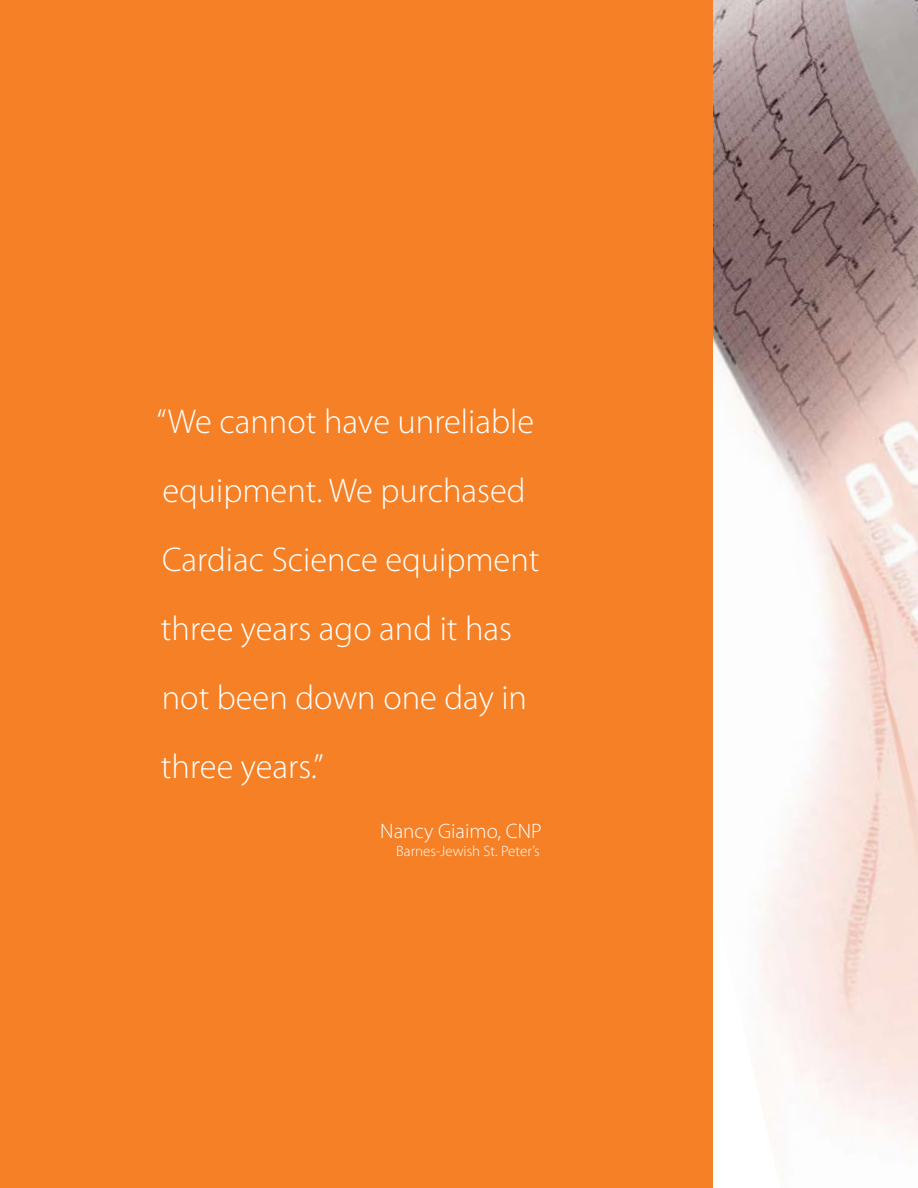
<style>
.page{position:relative;width:918px;height:1188px;background:#fff}
.page>*{position:absolute;margin:0;border:0;box-sizing:border-box;transform-origin:0 0}
.t1{font:300 34.5px/69px "Myriad Pro";color:#fff}
.t2{font:300 21px "Myriad Pro";color:#fff}
.t3{font:300 15px "Myriad Pro";color:#fff}
</style>
<div class="page">
<img style="left:713px;top:0;width:205px;height:1141px">
<div style="left:0;top:0;width:713px;height:1188px;background:#f58025"></div>
<p class="t1" style="left:156px;top:390px;width:385px">“We cannot have unreliable equipment. We purchased<br>Cardiac Science equipment three years ago and it has not been down one day in three years.”</p>
<p class="t2" style="left:380px;top:823px;width:163px">Nancy Giaimo, CNP</p>
<p class="t3" style="left:396px;top:845px;width:145px">Barnes-Jewish St. Peter’s</p>
</div>
